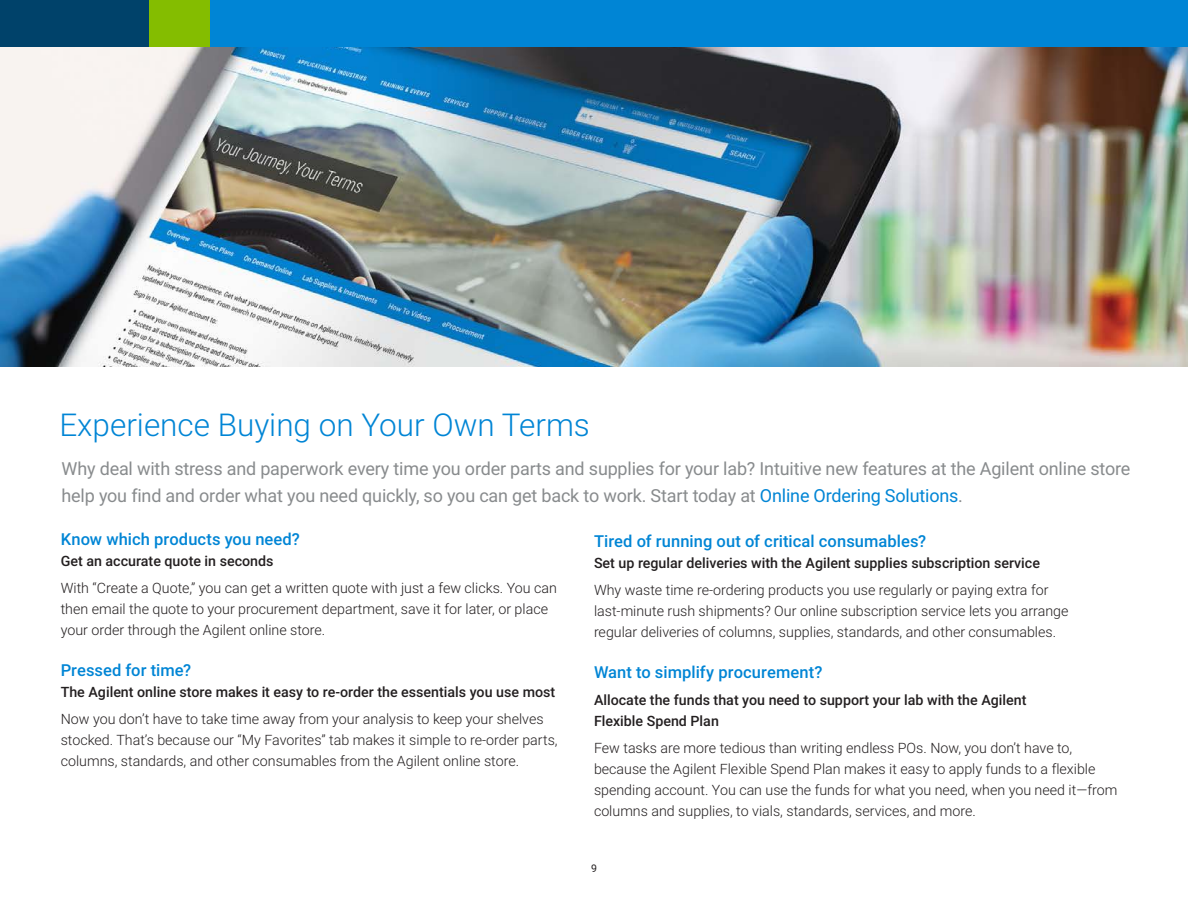
<style>
.page{position:relative;width:1188px;height:918px;background:#fff}
.page>*{position:absolute;margin:0;border:0;box-sizing:border-box;transform-origin:0 0}
.BROCHURE_int_photo_h{font:300 31.5px "Roboto";color:#0085d5}
.BROCHURE_paragraph_g{font:18px/27px "Roboto";letter-spacing:-.01em;color:#888b8d}
.BROCHURE_subhead_blu{font:500 16.5px "Roboto";letter-spacing:.005em;color:#0085d5}
.BROCHURE_bullet_text{font:300 14.25px/21px "Roboto";color:#231f20}
.BROCHURE_text_black{font:500 14.25px/21px "Roboto";color:#231f20}
.Page_number_right{font:10.5px "Roboto";color:#231f20}
.s1{color:#0085d5}
</style>
<div class="page">
<img style="left:0;top:46px;width:1188px;height:320px">
<div style="left:0;top:0;width:1188px;height:46px;background:#0085d5"></div>
<div style="left:0;top:0;width:148px;height:46px;background:#00426a"></div>
<div style="left:149px;top:0;width:61px;height:46px;background:#84bd00"></div>
<p class="BROCHURE_int_photo_h" style="left:59px;top:403px;width:532px">Experience Buying on Your Own Terms</p>
<p class="BROCHURE_paragraph_g" style="left:62px;top:454px;width:1070px">Why deal with stress and paperwork every time you order parts and supplies for your lab? Intuitive new features at the Agilent online store help you find and order what you need quickly, so you can get back to work. Start today at <span class="s1">Online Ordering Solutions</span>.</p>
<p class="BROCHURE_subhead_blu" style="left:61px;top:527px;width:241px">Know which products you need?</p>
<p class="BROCHURE_text_black" style="left:61px;top:550px;width:214px">Get an accurate quote in seconds</p>
<p class="BROCHURE_bullet_text" style="left:61px;top:577px;width:498px">With “Create a Quote,” you can get a written quote with just a few clicks. You can then email the quote to your procurement department, save it for later, or place your order through the Agilent online store.</p>
<p class="BROCHURE_subhead_blu" style="left:61px;top:659px;width:132px">Pressed for time?</p>
<p class="BROCHURE_text_black" style="left:61px;top:681px;width:496px">The Agilent online store makes it easy to re-order the essentials you use most</p>
<p class="BROCHURE_bullet_text" style="left:61px;top:708px;width:498px">Now you don’t have to take time away from your analysis to keep your shelves stocked. That’s because our “My Favorites” tab makes it simple to re-order parts, columns, standards, and other consumables from the Agilent online store.</p>
<p class="BROCHURE_subhead_blu" style="left:594px;top:530px;width:334px">Tired of running out of critical consumables?</p>
<p class="BROCHURE_text_black" style="left:594px;top:552px;width:448px">Set up regular deliveries with the Agilent supplies subscription service</p>
<p class="BROCHURE_bullet_text" style="left:594px;top:579px;width:476px">Why waste time re-ordering products you use regularly or paying extra for last-minute rush shipments? Our online subscription service lets you arrange regular deliveries of columns, supplies, standards, and other consumables.</p>
<p class="BROCHURE_subhead_blu" style="left:594px;top:661px;width:230px">Want to simplify procurement?</p>
<p class="BROCHURE_text_black" style="left:594px;top:689px;width:434px">Allocate the funds that you need to support your lab with the Agilent<br>Flexible Spend Plan</p>
<p class="BROCHURE_bullet_text" style="left:594px;top:737px;width:525px">Few tasks are more tedious than writing endless POs. Now, you don’t have to, because the Agilent Flexible Spend Plan makes it easy to apply funds to a flexible spending account. You can use the funds for what you need, when you need it—from columns and supplies, to vials, standards, services, and more.</p>
<p class="Page_number_right" style="left:591px;top:861px;width:7px">9</p>
</div>
